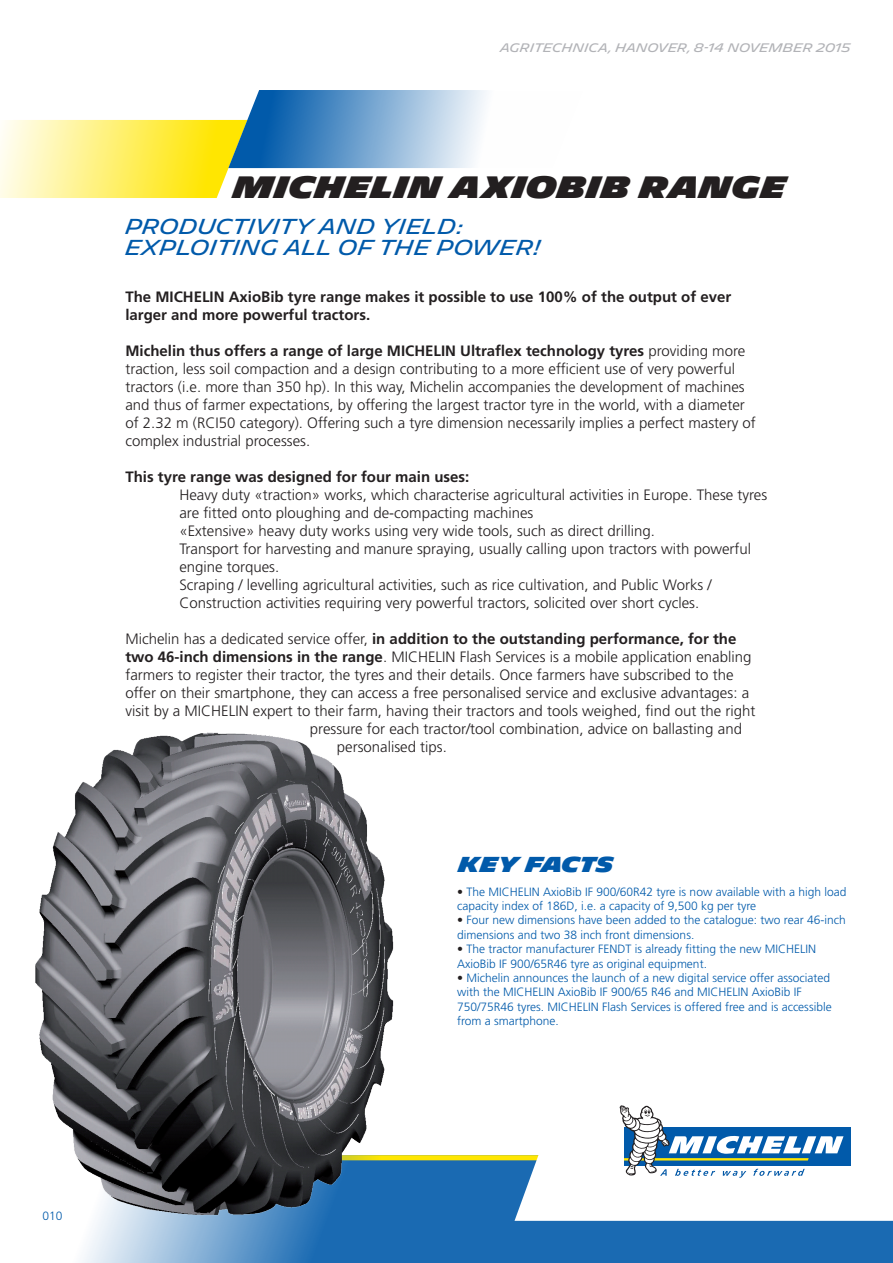
<style>
.page{position:relative;width:893px;height:1263px;background:#fff}
.page>*{position:absolute;margin:0;border:0;box-sizing:border-box;transform-origin:0 0}
.t1{font:900 30px "Michelin";color:#231f20}
.t2{font:21px/21px "Michelin";color:#015aaa}
.t3{font:900 21px "Michelin";color:#015aaa}
.t4{font:300 15px/18px "Frutiger LT Std";color:#231f20}
.t5{font:700 15px/18px "Frutiger LT Std";color:#231f20}
.t6{font:300 12px/14.4px "Frutiger LT Std";color:#015aaa}
.t7{font:12px "Michelin";color:#b2b3b7}
.s1{font-weight:700}
.s2{font-weight:300}
.s3{color:#231f20}
</style>
<div class="page">
<svg style="left:0;top:90px;width:487px;height:108px"></svg>
<svg style="left:82px;top:1178px;width:811px;height:85px;background:#367cbb"></svg>
<svg style="left:514px;top:1178px;width:379px;height:43px"></svg>
<img style="left:35px;top:732px;width:364px;height:489px">
<svg style="left:205px;top:1105px;width:646px;height:73px"></svg>
<p class="t7" style="left:500px;top:40px;width:352px">AGRITECHNICA, HANOVER, 8-14 NOVEMBER 2015</p>
<h1 class="t1" style="left:233px;top:170px;width:555px">MICHELIN AXIOBIB RANGE</h1>
<h2 class="t2" style="left:125px;top:217px;width:418px">PRODUCTIVITY AND YIELD:<br>EXPLOITING ALL OF THE POWER!</h2>
<p class="t5" style="left:125px;top:288px;width:607px;text-indent:103px">AxioBib tyre range makes it possible to use 100% of the output of ever larger and more powerful tractors.</p>
<p class="t5" style="left:125px;top:342px;width:285px">Michelin thus offers a range of large MICHELIN</p>
<p class="t5" style="left:125px;top:288px;width:53px">The MICHELIN</p>
<p class="t4" style="left:125px;top:342px;width:632px;text-indent:335px"><span class="s1">Ultraflex technology tyres</span> providing more traction, less soil compaction and a design contributing to a more efficient use of very powerful tractors (i.e. more than 350 hp). In this way, Michelin accompanies the development of machines and thus of farmer expectations, by offering the largest tractor tyre in the world, with a diameter of 2.32 m (RCI50 category). Offering such a tyre dimension necessarily implies a perfect mastery of complex industrial processes.</p>
<p class="t5" style="left:125px;top:468px;width:345px">This tyre range was designed for four main uses:</p>
<p class="t4" style="left:179px;top:486px;width:589px">Heavy duty «traction» works, which characterise agricultural activities in Europe. These tyres are fitted onto ploughing and de-compacting machines<br>«Extensive» heavy duty works using very wide tools, such as direct drilling.<br>Transport for harvesting and manure spraying, usually calling upon tractors with powerful engine torques.<br>Scraping / levelling agricultural activities, such as rice cultivation, and Public Works / Construction activities requiring very powerful tractors, solicited over short cycles.</p>
<p class="t5" style="left:125px;top:630px;width:612px"><span class="s2">Michelin has a dedicated service offer,</span> in addition to the outstanding performance, for the</p>
<p class="t4" style="left:125px;top:648px;width:627px"><span class="s1">two 46-inch dimensions in the range</span>. MICHELIN Flash Services is a mobile application enabling</p>
<p class="t4" style="left:125px;top:666px;width:610px">farmers to register their tractor, the tyres and their details. Once farmers have subscribed to the</p>
<p class="t4" style="left:125px;top:684px;width:625px">offer on their smartphone, they can access a free personalised service and exclusive advantages: a</p>
<p class="t4" style="left:125px;top:702px;width:632px">visit by a MICHELIN expert to their farm, having their tractors and tools weighed, find out the right</p>
<p class="t4" style="left:310px;top:720px;width:434px">pressure for each tractor/tool combination, advice on ballasting and</p>
<p class="t4" style="left:337px;top:738px;width:112px">personalised tips.</p>
<h2 class="t3" style="left:459px;top:852px;width:156px">KEY FACTS</h2>
<p class="t6" style="left:457px;top:884px;width:391px"><span class="s3">•</span> The MICHELIN AxioBib IF 900/60R42 tyre is now available with a high load capacity index of 186D, i.e. a capacity of 9,500 kg per tyre</p>
<p class="t6" style="left:457px;top:913px;width:390px"><span class="s3">•</span> Four new dimensions have been added to the catalogue: two rear 46-inch dimensions and two 38 inch front dimensions.</p>
<p class="t6" style="left:457px;top:942px;width:360px"><span class="s3">•</span> The tractor manufacturer FENDT is already fitting the new MICHELIN<br>AxioBib IF 900/65R46 tyre as original equipment.</p>
<p class="t6" style="left:457px;top:971px;width:376px"><span class="s3">•</span> Michelin announces the launch of a new digital service offer associated with the MICHELIN AxioBib IF 900/65 R46 and MICHELIN AxioBib IF 750/75R46 tyres. MICHELIN Flash Services is offered free and is accessible from a smartphone.</p>
<p class="t6" style="left:43px;top:1209px;width:22px">010</p>
</div>
